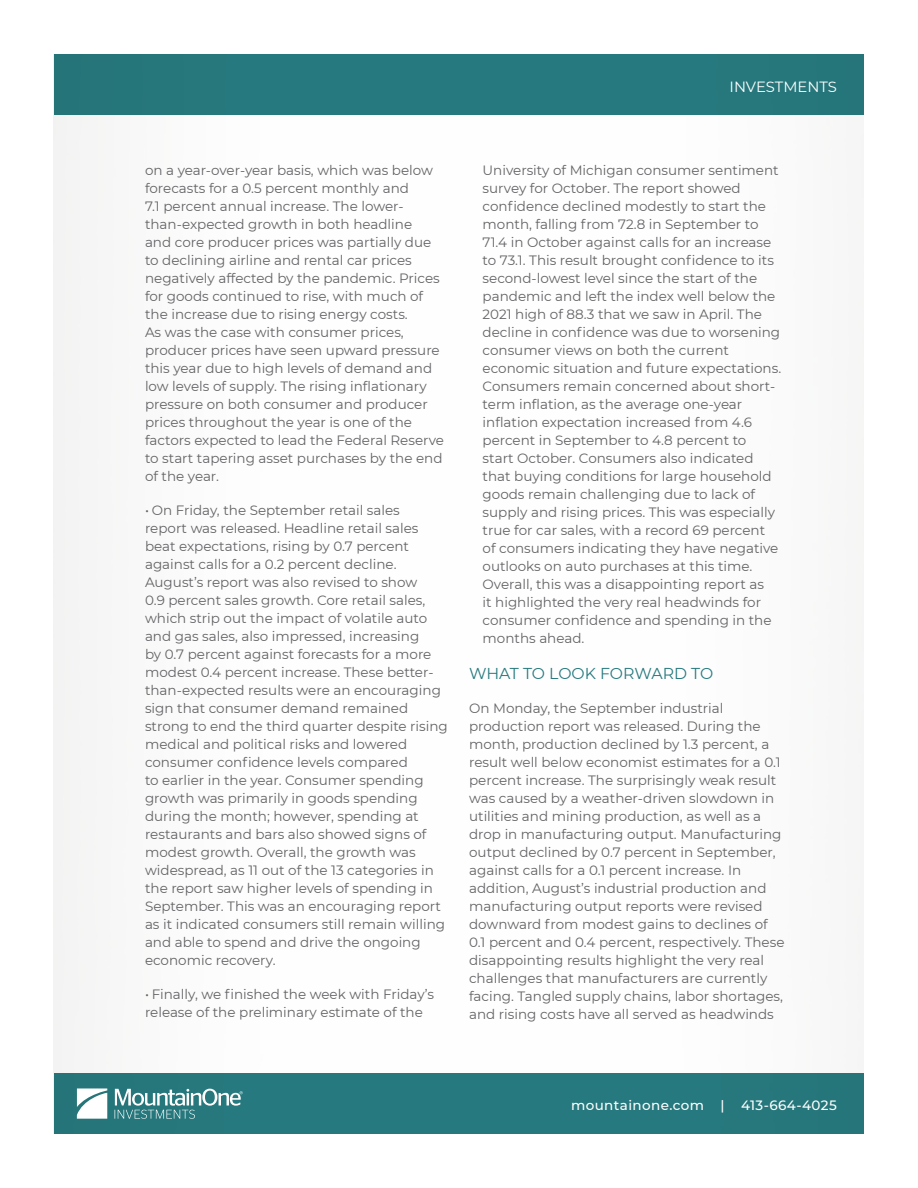
<style>
.page{position:relative;width:918px;height:1188px;background:#fff}
.page>*{position:absolute;margin:0;border:0;box-sizing:border-box;transform-origin:0 0}
.Bullets_2{font:15.75px "Montserrat";letter-spacing:-.005em;color:#277a7f}
.t1{font:14.85px "Montserrat";color:#fff}
.Bullets_2-2{font:13.5px/18px "Montserrat";color:#636366}
.t2{font:500 13.5px "Montserrat";letter-spacing:.03em;color:#fff}
</style>
<div class="page">
<div style="left:54px;top:1073px;width:810px;height:61px;background:#277a7f"></div>
<div style="left:54px;top:54px;width:810px;height:61px;background:#277a7f"></div>
<svg style="left:77px;top:1088px;width:30px;height:31px"></svg>
<svg style="left:115px;top:1089px;width:128px;height:30px"></svg>
<p class="t1" style="left:730px;top:76px;width:109px">INVESTMENTS</p>
<p class="Bullets_2-2" style="left:145px;top:161px;width:301px">on a year-over-year basis, which was below forecasts for a 0.5 percent monthly and<br>7.1 percent annual increase. The lower&shy;than-expected growth in both headline<br>and core producer prices was partially due to declining airline and rental car prices negatively affected by the pandemic. Prices for goods continued to rise, with much of the increase due to rising energy costs.<br>As was the case with consumer prices, producer prices have seen upward pressure this year due to high levels of demand and low levels of supply. The rising inflationary pressure on both consumer and producer prices throughout the year is one of the factors expected to lead the Federal Reserve to start tapering asset purchases by the end of the year.</p>
<p class="Bullets_2-2" style="left:145px;top:501px;width:304px">• On Friday, the September retail sales<br>report was released. Headline retail sales beat expectations, rising by 0.7 percent against calls for a 0.2 percent decline.<br>August’s report was also revised to show<br>0.9 percent sales growth. Core retail sales, which strip out the impact of volatile auto and gas sales, also impressed, increasing<br>by 0.7 percent against forecasts for a more modest 0.4 percent increase. These better&shy;than-expected results were an encouraging sign that consumer demand remained strong to end the third quarter despite rising medical and political risks and lowered consumer confidence levels compared<br>to earlier in the year. Consumer spending growth was primarily in goods spending during the month; however, spending at restaurants and bars also showed signs of modest growth. Overall, the growth was widespread, as 11 out of the 13 categories in the report saw higher levels of spending in September. This was an encouraging report as it indicated consumers still remain willing and able to spend and drive the ongoing economic recovery.</p>
<p class="Bullets_2-2" style="left:145px;top:985px;width:291px">• Finally, we finished the week with Friday’s release of the preliminary estimate of the</p>
<p class="Bullets_2-2" style="left:483px;top:161px;width:300px">University of Michigan consumer sentiment survey for October. The report showed confidence declined modestly to start the month, falling from 72.8 in September to 71.4 in October against calls for an increase to 73.1. This result brought confidence to its second-lowest level since the start of the pandemic and left the index well below the 2021 high of 88.3 that we saw in April. The decline in confidence was due to worsening consumer views on both the current economic situation and future expectations.<br>Consumers remain concerned about short&shy;term inflation, as the average one-year inflation expectation increased from 4.6 percent in September to 4.8 percent to<br>start October. Consumers also indicated that buying conditions for large household goods remain challenging due to lack of supply and rising prices. This was especially true for car sales, with a record 69 percent of consumers indicating they have negative outlooks on auto purchases at this time.<br>Overall, this was a disappointing report as<br>it highlighted the very real headwinds for consumer confidence and spending in the months ahead.</p>
<p class="Bullets_2" style="left:469px;top:662px;width:246px">WHAT TO LOOK FORWARD TO</p>
<p class="Bullets_2-2" style="left:469px;top:699px;width:317px">On Monday, the September industrial production report was released. During the month, production declined by 1.3 percent, a result well below economist estimates for a 0.1 percent increase. The surprisingly weak result was caused by a weather-driven slowdown in utilities and mining production, as well as a drop in manufacturing output. Manufacturing output declined by 0.7 percent in September, against calls for a 0.1 percent increase. In addition, August’s industrial production and manufacturing output reports were revised downward from modest gains to declines of 0.1 percent and 0.4 percent, respectively. These disappointing results highlight the very real challenges that manufacturers are currently facing. Tangled supply chains, labor shortages, and rising costs have all served as headwinds</p>
<p class="t2" style="left:571px;top:1096px;width:267px">mountainone.com | 413-664-4025</p>
</div>
